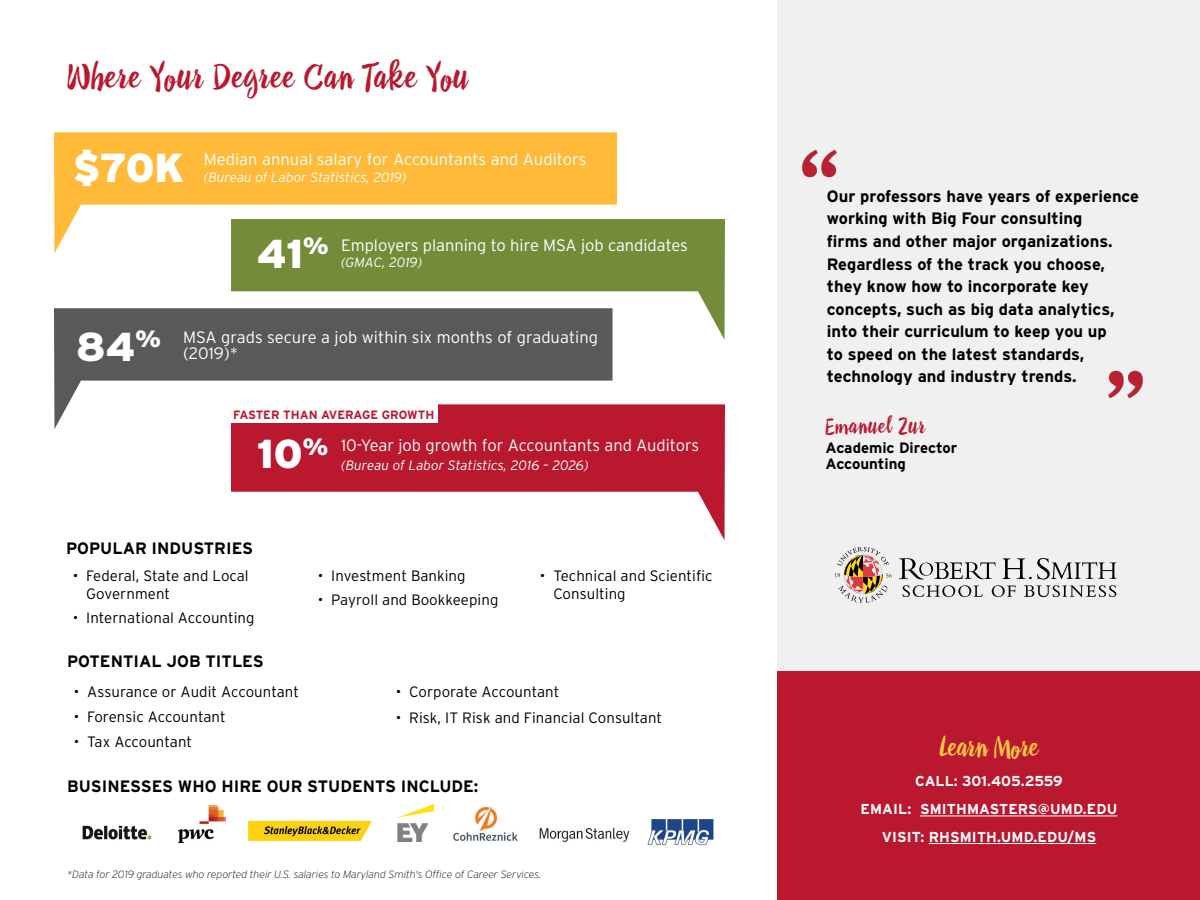
<style>
.page{position:relative;width:1200px;height:900px;background:#fff}
.page>*{position:absolute;margin:0;border:0;box-sizing:border-box;transform-origin:0 0}
.t1{font:900 40.35px "Interstate";color:#fff}
.t2{font:36px "Drina";letter-spacing:.025em;color:#ba182e}
.t3{font:28.8px "Drina";color:#ffc744}
.t4{font:22.5px "Drina";letter-spacing:.04em;color:#ba182e}
.t5{font:700 16.5px/22.5px "Interstate";color:#000}
.t6{font:300 16.5px/16.5px "Interstate";color:#fff}
.t7{font:300 15px/18px "Interstate";letter-spacing:.005em;color:#000}
.t8{font:700 15px/16.5px "Interstate";color:#000}
.t9{font:700 14.4px/27.6px "Interstate";letter-spacing:.01em;color:#fff;text-align:center}
.t10{font:italic 300 13.5px "Interstate";letter-spacing:.005em;color:#fff}
.t11{font:700 12px "Interstate";color:#ba182e}
.t12{font:italic 200 10.5px "Interstate";color:#000}
</style>
<div class="page">
<svg style="left:231px;top:219px;width:494px;height:121px;fill:#748c39"></svg>
<svg style="left:231px;top:404px;width:494px;height:136px;fill:#ba182e"></svg>
<svg style="left:54px;top:132px;width:563px;height:121px;fill:#ffba3a"></svg>
<svg style="left:54px;top:308px;width:559px;height:121px;fill:#595959"></svg>
<div style="left:231px;top:404px;width:206px;height:19px;background:#fff"></div>
<img style="left:647px;top:819px;width:67px;height:27px">
<img style="left:397px;top:805px;width:37px;height:37px">
<img style="left:82px;top:825px;width:70px;height:15px">
<img style="left:248px;top:820px;width:124px;height:22px">
<img style="left:539px;top:827px;width:91px;height:15px">
<div style="left:778px;top:670px;width:422px;height:230px;background:#ba182e"></div>
<div style="left:778px;top:0;width:422px;height:670px;background:#f0f0f0"></div>
<svg style="left:835px;top:547px;width:57px;height:56px"></svg>
<svg style="left:899px;top:558px;width:218px;height:39px"></svg>
<img style="left:178px;top:806px;width:47px;height:36px">
<img style="left:453px;top:806px;width:65px;height:35px">
<img style="left:802px;top:149px;width:35px;height:29px">
<img style="left:1108px;top:370px;width:35px;height:29px">
<hr style="left:920px;top:816px;width:197px;height:1px;background:#fff">
<hr style="left:929px;top:843px;width:167px;height:1px;background:#fff">
<h2 class="t2" style="left:66px;top:55px;width:404px">Where Your Degree Can Take You</h2>
<h1 class="t1" style="left:73px;top:143px;width:112px">$70K</h1>
<p class="t6" style="left:204px;top:151px;width:384px">Median annual salary for Accountants and Auditors</p>
<p class="t10" style="left:204px;top:169px;width:205px">(Bureau of Labor Statistics, 2019)</p>
<h1 class="t1" style="left:257px;top:229px;width:73px">41<sup>%</sup></h1>
<p class="t6" style="left:341px;top:237px;width:348px">Employers planning to hire MSA job candidates</p>
<p class="t10" style="left:341px;top:255px;width:83px">(GMAC, 2019)</p>
<h1 class="t1" style="left:76px;top:322px;width:86px">84<sup>%</sup></h1>
<p class="t6" style="left:183px;top:328px;width:417px">MSA grads secure a job within six months of graduating (2019)*</p>
<p class="t11" style="left:233px;top:407px;width:203px">FASTER THAN AVERAGE GROWTH</p>
<h1 class="t1" style="left:257px;top:430px;width:73px">10<sup>%</sup></h1>
<p class="t6" style="left:341px;top:437px;width:360px">10-Year job growth for Accountants and Auditors</p>
<p class="t10" style="left:341px;top:457px;width:249px">(Bureau of Labor Statistics, 2016 – 2026)</p>
<p class="t5" style="left:66px;top:536px;width:189px">POPULAR INDUSTRIES</p>
<p class="t7" style="left:86px;top:566px;width:164px;text-indent:-13px">• Federal, State and Local<br>Government</p>
<p class="t7" style="left:73px;top:609px;width:183px">• International Accounting</p>
<p class="t5" style="left:67px;top:650px;width:198px">POTENTIAL JOB TITLES</p>
<p class="t7" style="left:74px;top:683px;width:227px">• Assurance or Audit Accountant</p>
<p class="t7" style="left:74px;top:707px;width:153px">• Forensic Accountant</p>
<p class="t7" style="left:74px;top:732px;width:120px">• Tax Accountant</p>
<p class="t7" style="left:318px;top:566px;width:149px">• Investment Banking</p>
<p class="t7" style="left:318px;top:591px;width:182px">• Payroll and Bookkeeping</p>
<p class="t7" style="left:553px;top:566px;width:161px;text-indent:-14px">• Technical and Scientific<br>Consulting</p>
<p class="t7" style="left:396px;top:683px;width:165px">• Corporate Accountant</p>
<p class="t7" style="left:396px;top:709px;width:268px">• Risk, IT Risk and Financial Consultant</p>
<p class="t5" style="left:67px;top:774px;width:413px">BUSINESSES WHO HIRE OUR STUDENTS INCLUDE:</p>
<p class="t12" style="left:67px;top:867px;width:476px">*Data for 2019 graduates who reported their U.S. salaries to Maryland Smith's Office of Career Services.</p>
<p class="t5" style="left:827px;top:185px;width:314px">Our professors have years of experience working with Big Four consulting<br>firms and other major organizations.<br>Regardless of the track you choose, they know how to incorporate key concepts, such as big data analytics, into their curriculum to keep you up<br>to speed on the latest standards, technology and industry trends.</p>
<h3 class="t4" style="left:825px;top:412px;width:101px">Emanuel Zur</h3>
<p class="t8" style="left:825px;top:439px;width:133px">Academic Director<br>Accounting</p>
<h3 class="t3" style="left:939px;top:729px;width:101px">Learn More</h3>
<p class="t9" style="left:861px;top:767px;width:258px">CALL: 301.405.2559<br>EMAIL: SMITHMASTERS@UMD.EDU<br>VISIT: RHSMITH.UMD.EDU/MS</p>
</div>
